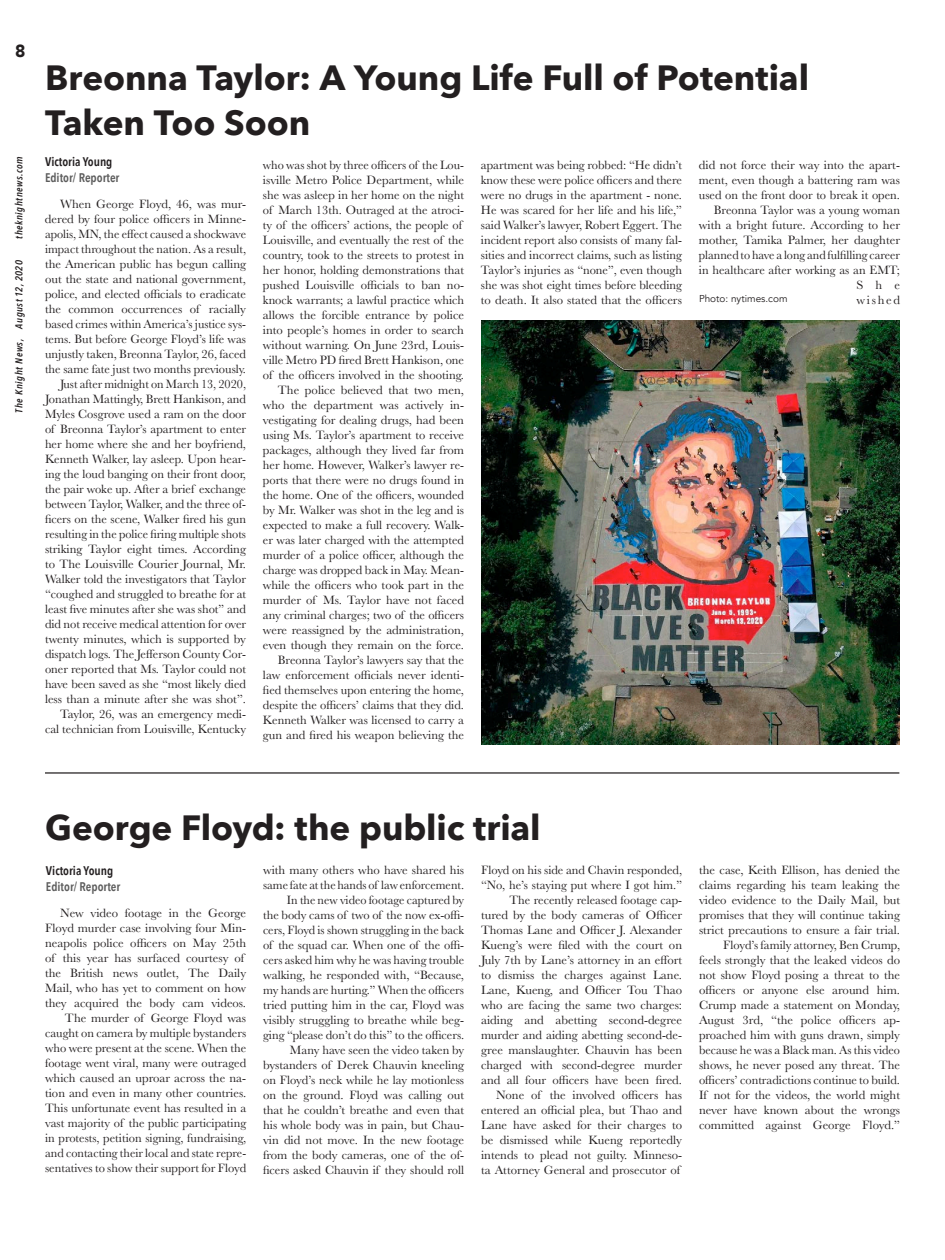
<style>
.page{position:relative;width:945px;height:1260px;background:#fff}
.page>*{position:absolute;margin:0;border:0;box-sizing:border-box;transform-origin:0 0}
.Headline_Title{font:700 35px/45px "Avenir Next";letter-spacing:-.005em;color:#231f20}
.t1{font:900 17.5px "Avenir";color:#231f20}
.Paragraph_Style_1{font:12.5px/15px "Baskerville";color:#231f20;text-align:justify}
.t2{font:600 12.5px "Avenir Next Condensed";color:#5c5c5c}
.t3{font:600 12.5px "Avenir Next Condensed";color:#231f20}
.t4{font:italic 600 10px "Avenir Next Condensed";letter-spacing:.05em;color:#231f20}
.t5{font:10px "Avenir";color:#231f20}
</style>
<div class="page">
<img style="left:481px;top:321px;width:419px;height:424px">
<hr style="left:45px;top:772px;width:854px;height:2px;background:#231f20">
<h2 class="t1" style="left:15px;top:36px;width:12px">8</h2>
<p class="t4" style="left:13px;top:239px;width:84px;rotate:-90deg">theknightnews.com</p>
<p class="t4" style="left:13px;top:412px;width:154px;rotate:-90deg">The Knight News, August 12, 2020</p>
<p class="Headline_Title" style="left:45px;top:55px;width:766px">Breonna Taylor: A Young Life Full of Potential<br>Taken Too Soon</p>
<p class="t3" style="left:45px;top:150px;width:69px">Victoria Young</p>
<p class="t2" style="left:45px;top:167px;width:76px">Editor/ Reporter</p>
<p class="Paragraph_Style_1" style="left:45px;top:197px;width:203px;text-indent:15px">When George Floyd, 46, was mur&shy;dered by four police officers in Minne&shy;apolis, MN, the effect caused a shockwave impact throughout the nation. As a result, the American public has begun calling out the state and national government, police, and elected officials to eradicate the common occurrences of racially based crimes within America’s justice sys&shy;tems. But before George Floyd’s life was unjustly taken, Breonna Taylor, 26, faced the same fate just two months previously.</p>
<p class="Paragraph_Style_1" style="left:45px;top:377px;width:203px;text-indent:15px">Just after midnight on March 13, 2020, Jonathan Mattingly, Brett Hankison, and Myles Cosgrove used a ram on the door of Breonna Taylor’s apartment to enter her home where she and her boyfriend, Kenneth Walker, lay asleep. Upon hear&shy;ing the loud banging on their front door, the pair woke up. After a brief exchange between Taylor, Walker, and the three of&shy;ficers on the scene, Walker fired his gun resulting in the police firing multiple shots striking Taylor eight times. According to The Louisville Courier Journal, Mr.<br>Walker told the investigators that Taylor “coughed and struggled to breathe for at least five minutes after she was shot” and did not receive medical attention for over twenty minutes, which is supported by dispatch logs. The Jefferson County Cor&shy;oner reported that Ms. Taylor could not have been saved as she “most likely died less than a minute after she was shot”.</p>
<p class="Paragraph_Style_1" style="left:45px;top:707px;width:203px;text-align:right">Taylor, 26, was an emergency medi&shy;cal technician from Louisville, Kentucky</p>
<p class="Paragraph_Style_1" style="left:263px;top:157px;width:203px;text-align:left">who was shot by three officers of the Lou&shy;isville Metro Police Department, while she was asleep in her home on the night of March 13th. Outraged at the atroci&shy;ty of the officers’ actions, the people of Louisville, and eventually the rest of the country, took to the streets to protest in her honor, holding demonstrations that pushed Louisville officials to ban no&shy;knock warrants; a lawful practice which allows the forcible entrance by police into people’s homes in order to search without warning. On June 23rd, Louis&shy;ville Metro PD fired Brett Hankison, one of the officers involved in the shooting.</p>
<p class="Paragraph_Style_1" style="left:263px;top:382px;width:203px;text-indent:15px">The police believed that two men, who the department was actively in&shy;vestigating for dealing drugs, had been using Ms. Taylor’s apartment to receive packages, although they lived far from her home. However, Walker’s lawyer re&shy;ports that there were no drugs found in the home. One of the officers, wounded by Mr. Walker was shot in the leg and is expected to make a full recovery. Walk&shy;er was later charged with the attempted murder of a police officer, although the charge was dropped back in May. Mean&shy;while the officers who took part in the murder of Ms. Taylor have not faced any criminal charges; two of the officers were reassigned by the administration, even though they remain on the force.</p>
<p class="Paragraph_Style_1" style="left:263px;top:652px;width:203px;text-indent:15px">Breonna Taylor’s lawyers say that the law enforcement officials never identi&shy;fied themselves upon entering the home, despite the officers’ claims that they did.<br>Kenneth Walker was licensed to carry a gun and fired his weapon believing the</p>
<p class="Paragraph_Style_1" style="left:481px;top:157px;width:203px">apartment was being robbed: “He didn’t know these were police officers and there were no drugs in the apartment - none.<br>He was scared for her life and his life,” said Walker’s lawyer, Robert Eggert. The incident report also consists of many fal&shy;sities and incorrect claims, such as listing Taylor’s injuries as “none”, even though she was shot eight times before bleeding to death. It also stated that the officers</p>
<p class="Paragraph_Style_1" style="left:699px;top:157px;width:203px">did not force their way into the apart&shy;ment, even though a battering ram was used on the front door to break it open.</p>
<p class="Paragraph_Style_1" style="left:699px;top:202px;width:203px;text-align:right">Breonna Taylor was a young woman with a bright future. According to her mother, Tamika Palmer, her daughter planned to have a long and fulfilling career in healthcare after working as an EMT;<br>She<br>wished</p>
<p class="t5" style="left:699px;top:293px;width:90px">Photo: nytimes.com</p>
<p class="Headline_Title" style="left:45px;top:805px;width:497px">George Floyd: the public trial</p>
<p class="t3" style="left:46px;top:860px;width:69px">Victoria Young</p>
<p class="t2" style="left:46px;top:876px;width:76px">Editor/ Reporter</p>
<p class="Paragraph_Style_1" style="left:45px;top:906px;width:203px;text-align:left;text-indent:15px">New video footage in the George Floyd murder case involving four Min&shy;neapolis police officers on May 25th of this year has surfaced courtesy of the British news outlet, The Daily Mail, who has yet to comment on how they acquired the body cam videos.</p>
<p class="Paragraph_Style_1" style="left:45px;top:1011px;width:203px;text-indent:20px">The murder of George Floyd was caught on camera by multiple bystanders who were present at the scene. When the footage went viral, many were outraged which caused an uproar across the na&shy;tion and even in many other countries.<br>This unfortunate event has resulted in a vast majority of the public participating in protests, petition signing, fundraising, and contacting their local and state repre&shy;sentatives to show their support for Floyd</p>
<p class="Paragraph_Style_1" style="left:263px;top:862px;width:203px">with many others who have shared his same fate at the hands of law enforcement.</p>
<p class="Paragraph_Style_1" style="left:263px;top:892px;width:203px;text-indent:24px">In the new video footage captured by the body cams of two of the now ex-offi&shy;cers, Floyd is shown struggling in the back of the squad car. When one of the offi&shy;cers asked him why he was having trouble walking, he responded with, “Because, my hands are hurting.” When the officers tried putting him in the car, Floyd was visibly struggling to breathe while beg&shy;ging “please don’t do this” to the officers.</p>
<p class="Paragraph_Style_1" style="left:263px;top:1042px;width:203px;text-indent:27px">Many have seen the video taken by bystanders of Derek Chauvin kneeling on Floyd’s neck while he lay motionless on the ground. Floyd was calling out that he couldn’t breathe and even that his whole body was in pain, but Chau&shy;vin did not move. In the new footage from the body cameras, one of the of&shy;ficers asked Chauvin if they should roll</p>
<p class="Paragraph_Style_1" style="left:481px;top:862px;width:203px">Floyd on his side and Chavin responded, “No, he’s staying put where I got him.”</p>
<p class="Paragraph_Style_1" style="left:481px;top:892px;width:203px;text-indent:28px">The recently released footage cap&shy;tured by the body cameras of Officer Thomas Lane and Officer J. Alexander Kueng’s were filed with the court on July 7th by Lane’s attorney in an effort to dismiss the charges against Lane.<br>Lane, Kueng, and Officer Tou Thao who are facing the same two charges: aiding and abetting second-degree murder and aiding abetting second-de&shy;gree manslaughter. Chauvin has been charged with second-degree murder and all four officers have been fired.</p>
<p class="Paragraph_Style_1" style="left:481px;top:1087px;width:203px;text-indent:15px">None of the involved officers has entered an official plea, but Thao and Lane have asked for their charges to be dismissed while Kueng reportedly intends to plead not guilty. Minneso&shy;ta Attorney General and prosecutor of</p>
<p class="Paragraph_Style_1" style="left:699px;top:862px;width:203px">the case, Keith Ellison, has denied the claims regarding his team leaking the video evidence to the Daily Mail, but promises that they will continue taking strict precautions to ensure a fair trial.</p>
<p class="Paragraph_Style_1" style="left:699px;top:937px;width:203px;text-indent:24px">Floyd’s family attorney, Ben Crump, feels strongly that the leaked videos do not show Floyd posing a threat to the officers or anyone else around him.<br>Crump made a statement on Monday, August 3rd, “the police officers ap&shy;proached him with guns drawn, simply because he was a Black man. As this video shows, he never posed any threat. The officers’ contradictions continue to build.<br>If not for the videos, the world might never have known about the wrongs committed against George Floyd.”</p>
</div>
